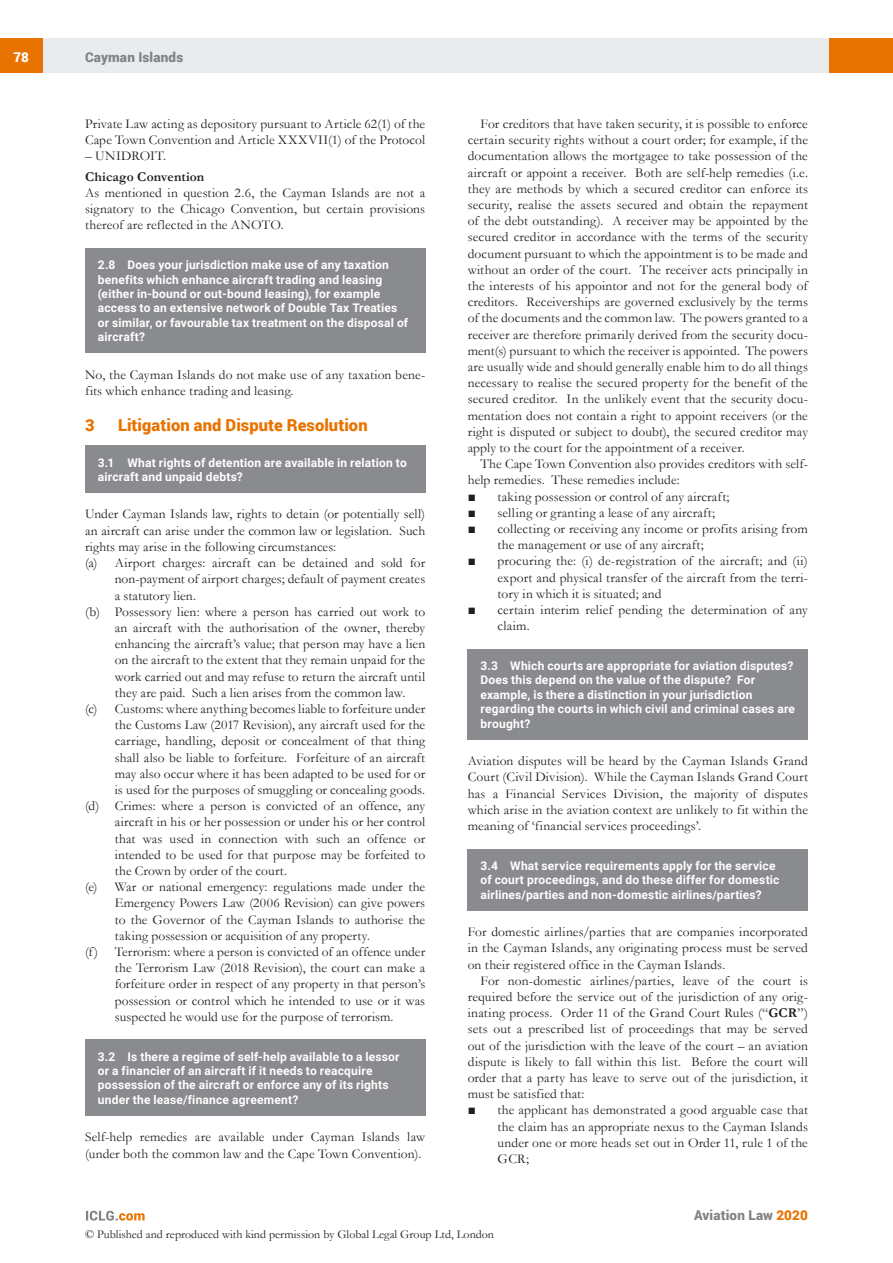
<style>
.page{position:relative;width:893px;height:1263px;background:#fff}
.page>*{position:absolute;margin:0;border:0;box-sizing:border-box;transform-origin:0 0}
.t1{font:900 16.5px "Roboto";letter-spacing:.005em;color:#e97301}
.t2{font:13.5px/16.2px "Garamond";letter-spacing:.005em;color:#221f1f;text-align:justify}
.t3{font:900 13.5px "Roboto";letter-spacing:.015em;color:#808284}
.t4{font:700 13.5px "Garamond";letter-spacing:.01em;color:#221f1f}
.t5{font:13.5px "Garamond";letter-spacing:.03em;color:#221f1f}
.t6{font:900 13.5px "Roboto";color:#fff}
.t7{font:700 12px/14.4px "Roboto";letter-spacing:.015em;color:#fff}
.t8{font:12px "Garamond";color:#221f1f}
.s1{font-weight:700}
.s2{color:#e97301}
</style>
<div class="page">
<div style="left:43px;top:38px;width:786px;height:34px;background:#eaebec"></div>
<div style="left:0;top:38px;width:43px;height:34px;background:#e97301"></div>
<div style="left:829px;top:38px;width:64px;height:34px;background:#e97301"></div>
<svg style="left:86px;top:1211px;width:59px;height:9px"></svg>
<div style="left:468px;top:649px;width:340px;height:90px;background:#898b8e"></div>
<div style="left:468px;top:849px;width:340px;height:61px;background:#898b8e"></div>
<div style="left:85px;top:248px;width:340px;height:105px;background:#898b8e"></div>
<div style="left:85px;top:445px;width:340px;height:48px;background:#898b8e"></div>
<div style="left:85px;top:1039px;width:340px;height:76px;background:#898b8e"></div>
<p class="t6" style="left:13px;top:52px;width:17px">78</p>
<p class="t3" style="left:85px;top:52px;width:100px">Cayman Islands</p>
<p class="t2" style="left:85px;top:115px;width:342px">Private Law acting as depository pursuant to Article 62(1) of the<br>Cape Town Convention and Article XXXVII(1) of the Protocol</p>
<p class="t5" style="left:85px;top:147px;width:82px">– UNIDROIT.</p>
<p class="t4" style="left:85px;top:172px;width:121px">Chicago Convention</p>
<p class="t2" style="left:85px;top:184px;width:342px">As mentioned in question 2.6, the Cayman Islands are not a signatory to the Chicago Convention, but certain provisions thereof are reflected in the ANOTO.</p>
<p class="t7" style="left:98px;top:259px;width:312px">2.8 Does your jurisdiction make use of any taxation benefits which enhance aircraft trading and leasing (either in-bound or out-bound leasing), for example access to an extensive network of Double Tax Treaties or similar, or favourable tax treatment on the disposal of aircraft?</p>
<p class="t2" style="left:85px;top:368px;width:342px">No, the Cayman Islands do not make use of any taxation bene&shy;fits which enhance trading and leasing.</p>
<p class="t1" style="left:85px;top:418px;width:11px">3</p>
<p class="t1" style="left:118px;top:418px;width:251px">Litigation and Dispute Resolution</p>
<p class="t7" style="left:98px;top:456px;width:310px">3.1 What rights of detention are available in relation to aircraft and unpaid debts?</p>
<p class="t2" style="left:85px;top:507px;width:342px">Under Cayman Islands law, rights to detain (or potentially sell)</p>
<p class="t2" style="left:85px;top:522px;width:342px">an aircraft can arise under the common law or legislation. Such</p>
<p class="t2" style="left:85px;top:540px;width:253px">rights may arise in the following circumstances:</p>
<p class="t2" style="left:85px;top:556px;width:342px">(a) Airport charges: aircraft can be detained and sold for</p>
<p class="t2" style="left:115px;top:572px;width:312px">non-payment of airport charges; default of payment creates</p>
<p class="t2" style="left:115px;top:588px;width:83px">a statutory lien.</p>
<p class="t2" style="left:85px;top:605px;width:342px">(b) Possessory lien: where a person has carried out work to</p>
<p class="t2" style="left:115px;top:621px;width:312px">an aircraft with the authorisation of the owner, thereby</p>
<p class="t2" style="left:115px;top:637px;width:312px">enhancing the aircraft’s value; that person may have a lien</p>
<p class="t2" style="left:115px;top:653px;width:312px">on the aircraft to the extent that they remain unpaid for the</p>
<p class="t2" style="left:115px;top:669px;width:312px">work carried out and may refuse to return the aircraft until</p>
<p class="t2" style="left:115px;top:684px;width:292px">they are paid. Such a lien arises from the common law.</p>
<p class="t2" style="left:85px;top:702px;width:342px">(c) Customs: where anything becomes liable to forfeiture under</p>
<p class="t2" style="left:115px;top:716px;width:312px">the Customs Law (2017 Revision), any aircraft used for the</p>
<p class="t2" style="left:115px;top:734px;width:312px">carriage, handling, deposit or concealment of that thing</p>
<p class="t2" style="left:115px;top:749px;width:312px">shall also be liable to forfeiture. Forfeiture of an aircraft</p>
<p class="t2" style="left:115px;top:767px;width:312px">may also occur where it has been adapted to be used for or</p>
<p class="t2" style="left:115px;top:783px;width:312px">is used for the purposes of smuggling or concealing goods.</p>
<p class="t2" style="left:85px;top:799px;width:342px">(d) Crimes: where a person is convicted of an offence, any</p>
<p class="t2" style="left:115px;top:815px;width:312px">aircraft in his or her possession or under his or her control</p>
<p class="t2" style="left:115px;top:831px;width:312px">that was used in connection with such an offence or</p>
<p class="t2" style="left:115px;top:848px;width:312px">intended to be used for that purpose may be forfeited to</p>
<p class="t2" style="left:115px;top:864px;width:174px">the Crown by order of the court.</p>
<p class="t2" style="left:85px;top:880px;width:342px">(e) War or national emergency: regulations made under the</p>
<p class="t2" style="left:115px;top:895px;width:312px">Emergency Powers Law (2006 Revision) can give powers</p>
<p class="t2" style="left:115px;top:912px;width:312px">to the Governor of the Cayman Islands to authorise the</p>
<p class="t2" style="left:115px;top:927px;width:257px">taking possession or acquisition of any property.</p>
<p class="t2" style="left:85px;top:945px;width:342px">(f) Terrorism: where a person is convicted of an offence under</p>
<p class="t2" style="left:115px;top:959px;width:312px">the Terrorism Law (2018 Revision), the court can make a</p>
<p class="t2" style="left:115px;top:977px;width:312px">forfeiture order in respect of any property in that person’s</p>
<p class="t2" style="left:115px;top:993px;width:312px">possession or control which he intended to use or it was</p>
<p class="t2" style="left:115px;top:1010px;width:280px">suspected he would use for the purpose of terrorism.</p>
<p class="t7" style="left:98px;top:1050px;width:303px">3.2 Is there a regime of self-help available to a lessor or a financier of an aircraft if it needs to reacquire possession of the aircraft or enforce any of its rights under the lease/finance agreement?</p>
<p class="t2" style="left:85px;top:1129px;width:342px">Self-help remedies are available under Cayman Islands law (under both the common law and the Cape Town Convention).</p>
<p class="t2" style="left:468px;top:115px;width:342px;text-indent:13px">For creditors that have taken security, it is possible to enforce certain security rights without a court order; for example, if the documentation allows the mortgagee to take possession of the aircraft or appoint a receiver. Both are self-help remedies (i.e. they are methods by which a secured creditor can enforce its security, realise the assets secured and obtain the repayment of the debt outstanding). A receiver may be appointed by the secured creditor in accordance with the terms of the security document pursuant to which the appointment is to be made and without an order of the court. The receiver acts principally in the interests of his appointor and not for the general body of creditors. Receiverships are governed exclusively by the terms of the documents and the common law. The powers granted to a receiver are therefore primarily derived from the security docu&shy;ment(s) pursuant to which the receiver is appointed. The powers are usually wide and should generally enable him to do all things necessary to realise the secured property for the benefit of the secured creditor. In the unlikely event that the security docu&shy;mentation does not contain a right to appoint receivers (or the right is disputed or subject to doubt), the secured creditor may apply to the court for the appointment of a receiver.</p>
<p class="t2" style="left:468px;top:457px;width:342px;text-indent:13px">The Cape Town Convention also provides creditors with self&shy;help remedies. These remedies include:</p>
<p class="t2" style="left:468px;top:488px;width:263px">■ taking possession or control of any aircraft;</p>
<p class="t2" style="left:468px;top:504px;width:249px">■ selling or granting a lease of any aircraft;</p>
<p class="t2" style="left:497px;top:520px;width:312px;text-indent:-30px">■ collecting or receiving any income or profits arising from the management or use of any aircraft;</p>
<p class="t2" style="left:497px;top:553px;width:312px;text-indent:-30px">■ procuring the: (i) de-registration of the aircraft; and (ii) export and physical transfer of the aircraft from the terri&shy;tory in which it is situated; and</p>
<p class="t2" style="left:497px;top:601px;width:312px;text-indent:-30px">■ certain interim relief pending the determination of any claim.</p>
<p class="t7" style="left:480px;top:659px;width:316px">3.3 Which courts are appropriate for aviation disputes?<br>Does this depend on the value of the dispute? For example, is there a distinction in your jurisdiction regarding the courts in which civil and criminal cases are brought?</p>
<p class="t2" style="left:468px;top:754px;width:342px">Aviation disputes will be heard by the Cayman Islands Grand Court (Civil Division). While the Cayman Islands Grand Court has a Financial Services Division, the majority of disputes which arise in the aviation context are unlikely to fit within the meaning of ‘financial services proceedings’.</p>
<p class="t7" style="left:480px;top:859px;width:300px">3.4 What service requirements apply for the service of court proceedings, and do these differ for domestic airlines/parties and non-domestic airlines/parties?</p>
<p class="t2" style="left:468px;top:923px;width:342px">For domestic airlines/parties that are companies incorporated in the Cayman Islands, any originating process must be served on their registered office in the Cayman Islands.</p>
<p class="t2" style="left:468px;top:972px;width:342px;text-indent:13px">For non-domestic airlines/parties, leave of the court is required before the service out of the jurisdiction of any orig&shy;inating process. Order 11 of the Grand Court Rules (“<span class="s1">GCR</span>”) sets out a prescribed list of proceedings that may be served out of the jurisdiction with the leave of the court – an aviation dispute is likely to fall within this list. Before the court will order that a party has leave to serve out of the jurisdiction, it must be satisfied that:</p>
<p class="t2" style="left:497px;top:1102px;width:312px;text-indent:-30px">■ the applicant has demonstrated a good arguable case that the claim has an appropriate nexus to the Cayman Islands under one or more heads set out in Order 11, rule 1 of the GCR;</p>
<p class="t3" style="left:694px;top:1210px;width:115px">Aviation Law <span class="s2">2020</span></p>
<p class="t8" style="left:85px;top:1229px;width:410px">© Published and reproduced with kind permission by Global Legal Group Ltd, London</p>
</div>
